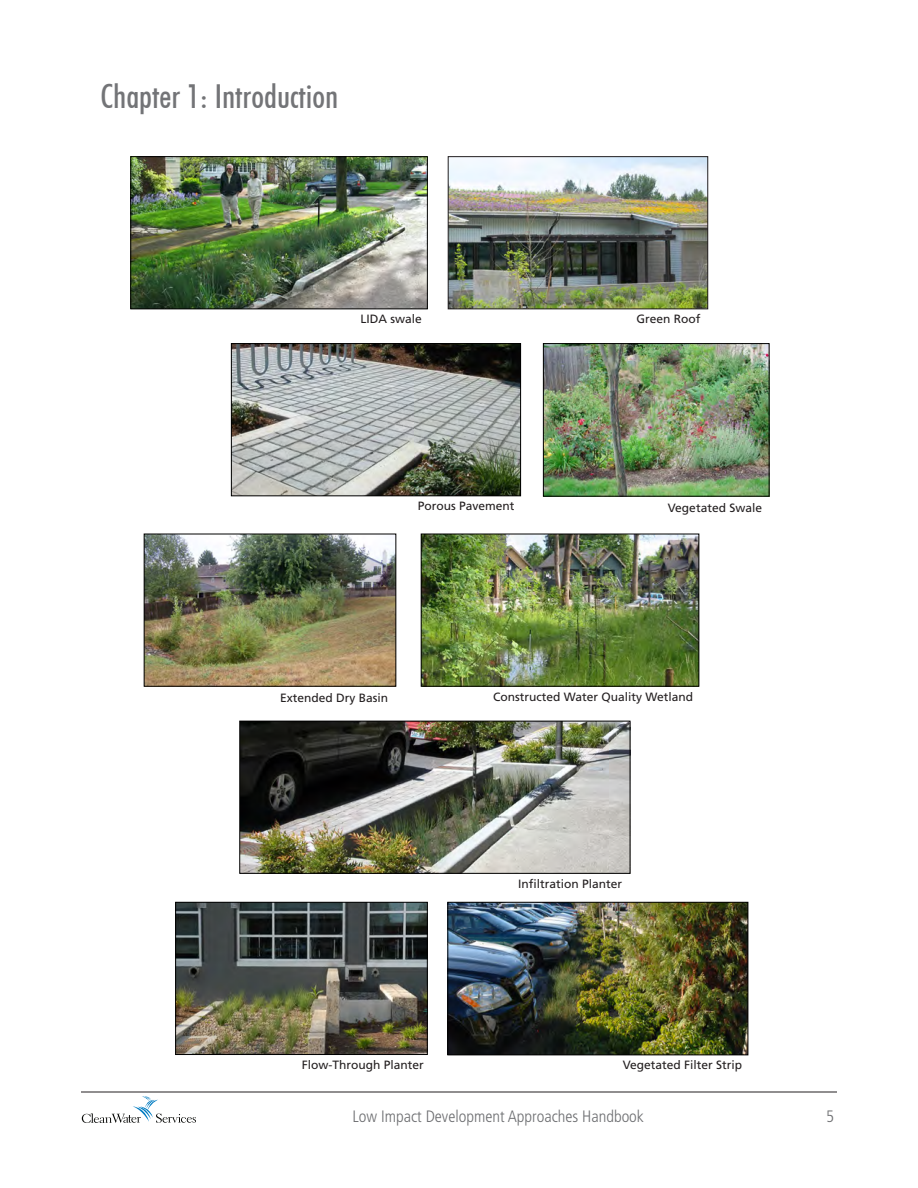
<style>
.page{position:relative;width:918px;height:1188px;background:#fff}
.page>*{position:absolute;margin:0;border:0;box-sizing:border-box;transform-origin:0 0}
.t1{font:500 condensed 33px "Futura BT";color:#737477}
.t2{font:300 condensed 16.5px "Frutiger LT Pro";color:#6d6e71}
.t3{font:12px "Frutiger";color:#231f20}
</style>
<div class="page">
<hr style="left:81px;top:1092px;width:756px;height:1px;background:#231f20">
<svg style="left:82px;top:1096px;width:114px;height:27px"></svg>
<img style="left:233px;top:345px;width:286px;height:149px">
<div style="left:231px;top:343px;width:290px;height:153px;border:1px solid #000"></div>
<img style="left:450px;top:158px;width:256px;height:149px">
<div style="left:448px;top:156px;width:260px;height:153px;border:1px solid #231f20"></div>
<img style="left:241px;top:723px;width:387px;height:149px">
<div style="left:239px;top:721px;width:391px;height:153px;border:1px solid #000"></div>
<img style="left:177px;top:904px;width:249px;height:149px">
<div style="left:175px;top:902px;width:253px;height:153px;border:1px solid #000"></div>
<img style="left:132px;top:158px;width:294px;height:149px">
<div style="left:130px;top:156px;width:298px;height:153px;border:1px solid #000"></div>
<img style="left:449px;top:904px;width:297px;height:149px">
<div style="left:447px;top:902px;width:301px;height:153px;border:1px solid #000"></div>
<img style="left:423px;top:536px;width:274px;height:149px">
<div style="left:421px;top:534px;width:278px;height:153px;border:1px solid #000"></div>
<img style="left:545px;top:345px;width:223px;height:150px">
<div style="left:543px;top:343px;width:227px;height:154px;border:1px solid #000"></div>
<img style="left:146px;top:536px;width:248px;height:149px">
<div style="left:144px;top:534px;width:252px;height:153px;border:1px solid #000"></div>
<p class="t1" style="left:101px;top:76px;width:239px">Chapter 1: Introduction</p>
<p class="t3" style="left:360px;top:312px;width:63px">LIDA swale</p>
<p class="t3" style="left:637px;top:312px;width:66px">Green Roof</p>
<p class="t3" style="left:418px;top:498px;width:98px">Porous Pavement</p>
<p class="t3" style="left:668px;top:500px;width:96px">Vegetated Swale</p>
<p class="t3" style="left:280px;top:690px;width:110px">Extended Dry Basin</p>
<p class="t3" style="left:302px;top:1058px;width:124px">Flow-Through Planter</p>
<p class="t3" style="left:493px;top:690px;width:202px">Constructed Water Quality Wetland</p>
<p class="t3" style="left:518px;top:876px;width:106px">Infiltration Planter</p>
<p class="t3" style="left:623px;top:1058px;width:121px">Vegetated Filter Strip</p>
<h2 class="t2" style="left:352px;top:1107px;width:293px">Low Impact Development Approaches Handbook</h2>
<h2 class="t2" style="left:826px;top:1107px;width:9px">5</h2>
</div>
